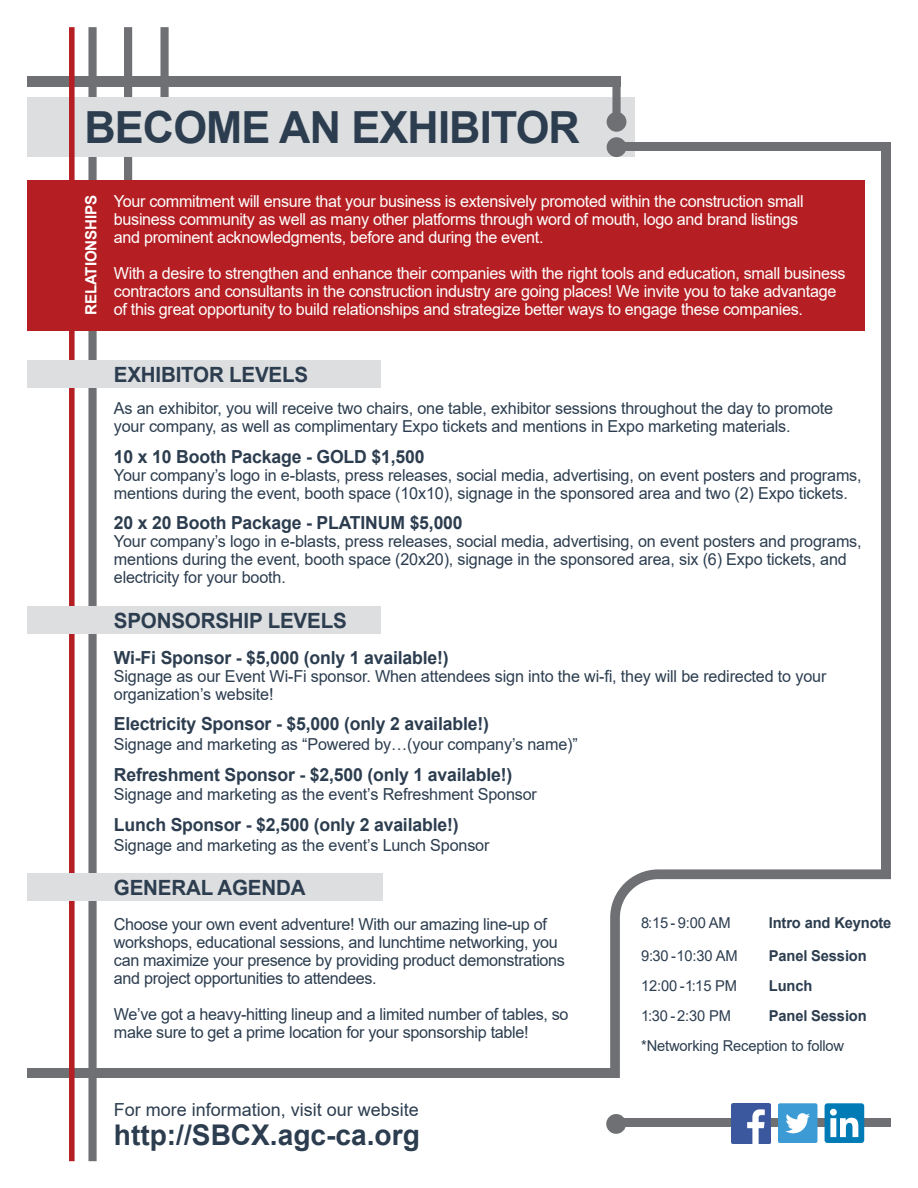
<style>
.page{position:relative;width:918px;height:1188px;background:#fff}
.page>*{position:absolute;margin:0;border:0;box-sizing:border-box;transform-origin:0 0}
.t1{font:700 44.25px "Arial";letter-spacing:-.02em;color:#2c3d4f}
.t2{font:700 28.5px "Arial";color:#2c3d4f}
.t3{font:700 21px "Arial";letter-spacing:-.01em;color:#2c3d4f}
.t4{font:700 18px "Arial";letter-spacing:-.01em;color:#2c3d4f}
.t5{font:18px "Arial";color:#2c3d4f}
.t6{font:16.5px/18px "Arial";letter-spacing:-.01em;color:#2c3d4f}
.t7{font:16.5px/18px "Arial";letter-spacing:-.02em;color:#fff}
.t8{font:700 15.45px "Arial";letter-spacing:-.01em;color:#fff}
.t9{font:15px "Arial";letter-spacing:-.01em;color:#2c3d4f}
.t10{font:700 15px "Arial";letter-spacing:-.01em;color:#2c3d4f}
</style>
<div class="page">
<div style="left:27px;top:1068px;width:594px;height:10px;background:#6f7073"></div>
<div style="left:27px;top:76px;width:594px;height:10px;background:#6f7073"></div>
<div style="left:160px;top:27px;width:9px;height:70px;background:#6f7073"></div>
<div style="left:124px;top:27px;width:8px;height:300px;background:#6f7073"></div>
<div style="left:88px;top:27px;width:9px;height:1134px;background:#6f7073"></div>
<div style="left:27px;top:97px;width:608px;height:60px;background:#dddee0"></div>
<div style="left:607px;top:137px;width:19px;height:20px;background:#6f7073;border-radius:50%"></div>
<div style="left:607px;top:112px;width:19px;height:20px;background:#6f7073;border-radius:50%"></div>
<div style="left:612px;top:76px;width:9px;height:48px;background:#6f7073"></div>
<div style="left:617px;top:142px;width:274px;height:8px;background:#6f7073"></div>
<div style="left:69px;top:27px;width:6px;height:1134px;background:#b51f23"></div>
<div style="left:27px;top:180px;width:837px;height:150px;background:#b51f23"></div>
<div style="left:882px;top:142px;width:9px;height:736px;background:#6f7073"></div>
<svg style="left:610px;top:865px;width:281px;height:213px"></svg>
<div style="left:606px;top:1114px;width:20px;height:20px;background:#6f7073;border-radius:50%"></div>
<div style="left:616px;top:1119px;width:289px;height:8px;background:#6f7073"></div>
<img style="left:731px;top:1103px;width:40px;height:40px">
<svg style="left:778px;top:1103px;width:40px;height:40px"></svg>
<div style="left:825px;top:1103px;width:39px;height:40px;background:#007bb6;border-radius:3px"></div>
<svg style="left:830px;top:1109px;width:28px;height:28px"></svg>
<div style="left:27px;top:360px;width:354px;height:28px;background:#dddee0"></div>
<div style="left:27px;top:873px;width:356px;height:28px;background:#dddee0"></div>
<div style="left:27px;top:606px;width:354px;height:28px;background:#dddee0"></div>
<div style="left:891px;top:0;width:27px;height:1188px;background:#fff"></div>
<p class="t1" style="left:84px;top:97px;width:497px">BECOME AN EXHIBITOR</p>
<p class="t8" style="left:80px;top:315px;width:121px;rotate:-90deg">RELATIONSHIPS</p>
<p class="t7" style="left:114px;top:192px;width:691px">Your commitment will ensure that your business is extensively promoted within the construction small</p>
<p class="t7" style="left:114px;top:210px;width:686px">business community as well as many other platforms through word of mouth, logo and brand listings</p>
<p class="t7" style="left:114px;top:228px;width:431px">and prominent acknowledgments, before and during the event.</p>
<p class="t7" style="left:114px;top:264px;width:733px">With a desire to strengthen and enhance their companies with the right tools and education, small business contractors and consultants in the construction industry are going places! We invite you to take advantage</p>
<p class="t7" style="left:114px;top:300px;width:691px">of this great opportunity to build relationships and strategize better ways to engage these companies.</p>
<p class="t3" style="left:114px;top:360px;width:196px">EXHIBITOR LEVELS</p>
<p class="t6" style="left:114px;top:399px;width:721px">As an exhibitor, you will receive two chairs, one table, exhibitor sessions throughout the day to promote your company, as well as complimentary Expo tickets and mentions in Expo marketing materials.</p>
<p class="t4" style="left:114px;top:444px;width:312px">10 x 10 Booth Package - GOLD $1,500</p>
<p class="t6" style="left:114px;top:466px;width:749px">Your company’s logo in e-blasts, press releases, social media, advertising, on event posters and programs, mentions during the event, booth space (10x10), signage in the sponsored area and two (2) Expo tickets.</p>
<p class="t4" style="left:114px;top:510px;width:350px">20 x 20 Booth Package - PLATINUM $5,000</p>
<p class="t6" style="left:114px;top:533px;width:749px">Your company’s logo in e-blasts, press releases, social media, advertising, on event posters and programs, mentions during the event, booth space (20x20), signage in the sponsored area, six (6) Expo tickets, and electricity for your booth.</p>
<p class="t3" style="left:114px;top:606px;width:234px">SPONSORSHIP LEVELS</p>
<p class="t4" style="left:114px;top:645px;width:336px">Wi-Fi Sponsor - $5,000 (only 1 available!)</p>
<p class="t6" style="left:114px;top:667px;width:714px">Signage as our Event Wi-Fi sponsor. When attendees sign into the wi-fi, they will be redirected to your organization’s website!</p>
<p class="t4" style="left:114px;top:711px;width:377px">Electricity Sponsor - $5,000 (only 2 available!)</p>
<p class="t6" style="left:114px;top:735px;width:465px">Signage and marketing as “Powered by…(your company’s name)”</p>
<p class="t4" style="left:114px;top:762px;width:400px">Refreshment Sponsor - $2,500 (only 1 available!)</p>
<p class="t6" style="left:114px;top:785px;width:425px">Signage and marketing as the event’s Refreshment Sponsor</p>
<p class="t4" style="left:114px;top:812px;width:346px">Lunch Sponsor - $2,500 (only 2 available!)</p>
<p class="t6" style="left:114px;top:836px;width:377px">Signage and marketing as the event’s Lunch Sponsor</p>
<p class="t3" style="left:114px;top:872px;width:193px">GENERAL AGENDA</p>
<p class="t6" style="left:114px;top:915px;width:434px">Choose your own event adventure! With our amazing line-up of</p>
<p class="t6" style="left:114px;top:933px;width:446px">workshops, educational sessions, and lunchtime networking, you</p>
<p class="t6" style="left:114px;top:951px;width:453px">can maximize your presence by providing product demonstrations</p>
<p class="t6" style="left:114px;top:969px;width:264px">and project opportunities to attendees.</p>
<p class="t6" style="left:114px;top:1005px;width:456px">We’ve got a heavy-hitting lineup and a limited number of tables, so make sure to get a prime location for your sponsorship table!</p>
<p class="t9" style="left:641px;top:913px;width:91px">8 :15 - 9:00 AM</p>
<p class="t10" style="left:769px;top:912px;width:124px">Intro and Keynote</p>
<p class="t9" style="left:641px;top:946px;width:98px">9:30 - 10:30 AM</p>
<p class="t10" style="left:769px;top:945px;width:99px">Panel Session</p>
<p class="t9" style="left:641px;top:976px;width:98px">12:00 - 1:15 PM</p>
<p class="t10" style="left:769px;top:975px;width:45px">Lunch</p>
<p class="t9" style="left:641px;top:1006px;width:91px">1:30 - 2:30 PM</p>
<p class="t10" style="left:769px;top:1005px;width:99px">Panel Session</p>
<p class="t9" style="left:641px;top:1036px;width:205px">*Networking Reception to follow</p>
<p class="t5" style="left:114px;top:1098px;width:307px">For more information, visit our website</p>
<p class="t2" style="left:114px;top:1115px;width:307px">http://SBCX.agc-ca.org</p>
</div>
